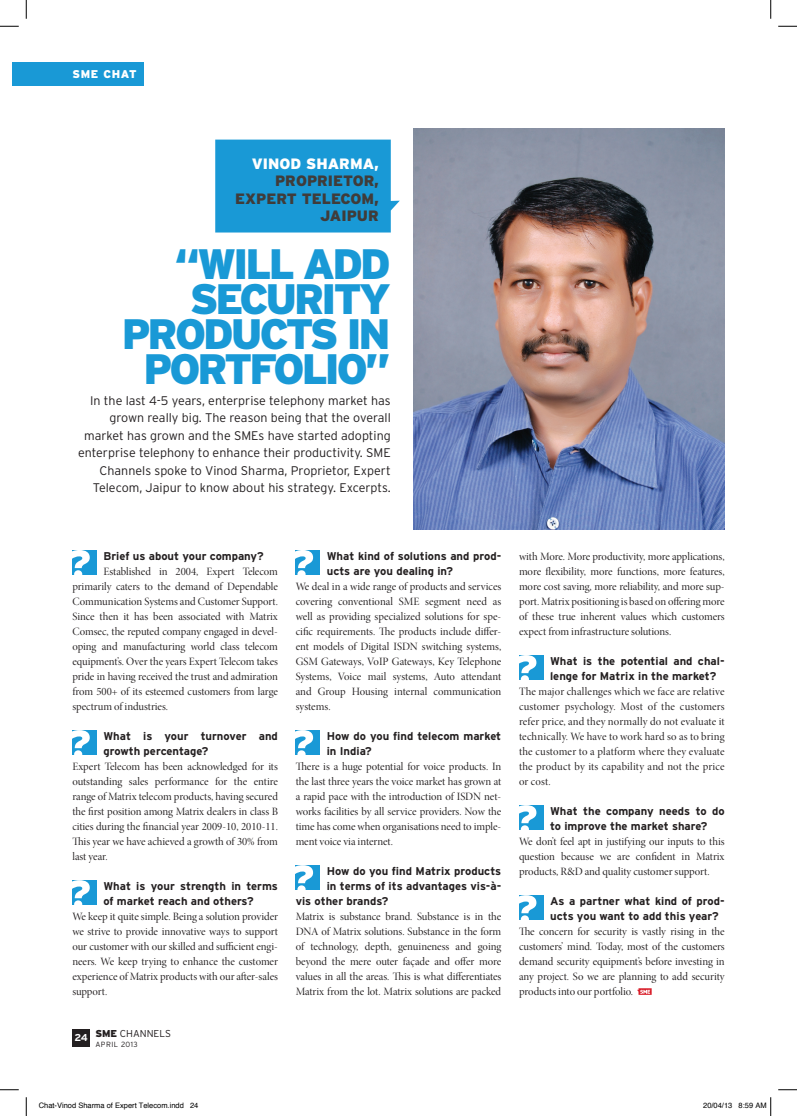
<style>
.page{position:relative;width:797px;height:1116px;background:#fff}
.page>*{position:absolute;margin:0;border:0;box-sizing:border-box;transform-origin:0 0}
.Box_Text{font:900 42.5px/35px "Interstate";letter-spacing:-.07em;color:#1999d6;text-align:right}
.Box_Text-2{font:900 15px/17.5px "Interstate";color:#403c3a;text-align:right}
.Box_Text-3{font:300 12.5px/17.5px "Interstate";color:#231f20;text-align:right}
.Body_Text_-0_Indent{font:11.25px/15px "Minion Pro Disp";color:#231f20;text-align:justify}
.Question{font:700 11.25px/15px "Interstate";color:#231f20}
.Body_Text{font:900 11.25px "Interstate";letter-spacing:.06em;color:#fff}
.Body_Text-2{font:300 10px "Interstate";color:#231f20}
.t1{font:700 10px "Interstate";color:#fff}
.t2{font:7.5px "Helvetica";color:#000}
.t3{font:300 7.5px "Interstate";letter-spacing:.06em;color:#231f20}
.s1{color:#fff}
.s2{font-weight:900}
</style>
<div class="page">
<img style="left:413px;top:128px;width:311px;height:401px">
<div style="left:215px;top:140px;width:185px;height:92px;background:#1999d6"></div>
<div style="left:72px;top:550px;width:24px;height:24px;background:#1999d6"></div>
<svg style="left:72px;top:550px;width:18px;height:24px"></svg>
<div style="left:72px;top:730px;width:24px;height:24px;background:#1999d6"></div>
<svg style="left:72px;top:730px;width:18px;height:24px"></svg>
<div style="left:72px;top:880px;width:24px;height:24px;background:#1999d6"></div>
<svg style="left:72px;top:880px;width:18px;height:24px"></svg>
<div style="left:296px;top:550px;width:24px;height:24px;background:#1999d6"></div>
<svg style="left:296px;top:550px;width:17px;height:24px"></svg>
<div style="left:296px;top:730px;width:24px;height:24px;background:#1999d6"></div>
<svg style="left:296px;top:730px;width:17px;height:24px"></svg>
<div style="left:296px;top:865px;width:24px;height:24px;background:#1999d6"></div>
<svg style="left:296px;top:865px;width:17px;height:24px"></svg>
<div style="left:519px;top:655px;width:24px;height:24px;background:#1999d6"></div>
<svg style="left:519px;top:655px;width:17px;height:24px"></svg>
<div style="left:519px;top:805px;width:24px;height:24px;background:#1999d6"></div>
<svg style="left:519px;top:805px;width:17px;height:24px"></svg>
<div style="left:519px;top:895px;width:24px;height:24px;background:#1999d6"></div>
<svg style="left:519px;top:895px;width:17px;height:24px"></svg>
<svg style="left:637px;top:988px;width:14px;height:6px"></svg>
<div style="left:72px;top:1029px;width:18px;height:18px;background:#231f20"></div>
<div style="left:12px;top:62px;width:132px;height:23px;background:#1999d6"></div>
<svg style="left:0;top:25px;width:19px;height:2px"></svg>
<svg style="left:778px;top:25px;width:19px;height:2px"></svg>
<svg style="left:0;top:1089px;width:19px;height:1px"></svg>
<svg style="left:778px;top:1089px;width:19px;height:1px"></svg>
<svg style="left:25px;top:0;width:2px;height:19px"></svg>
<svg style="left:25px;top:1097px;width:2px;height:18px"></svg>
<svg style="left:770px;top:0;width:1px;height:19px"></svg>
<svg style="left:770px;top:1097px;width:1px;height:18px"></svg>
<p class="Body_Text" style="left:72px;top:68px;width:66px">SME CHAT</p>
<p class="Box_Text-2" style="left:235px;top:154px;width:145px"><span class="s1">VINOD SHARMA,<br></span>PROPRIETOR,<br>EXPERT TELECOM,<br>JAIPUR</p>
<p class="Box_Text" style="left:122px;top:245px;width:270px">“WILL ADD<br>SECURITY<br>PRODUCTS IN<br>PORTFOLIO”</p>
<p class="Box_Text-3" style="left:78px;top:391px;width:314px">In the last 4-5 years, enterprise telephony market has grown really big. The reason being that the overall market has grown and the SMEs have started adopting enterprise telephony to enhance their productivity. SME Channels spoke to Vinod Sharma, Proprietor, Expert Telecom, Jaipur to know about his strategy. Excerpts.</p>
<p class="Question" style="left:103px;top:548px;width:162px">Brief us about your company?</p>
<p class="Body_Text_-0_Indent" style="left:72px;top:564px;width:207px;text-indent:31px">Established in 2004, Expert Telecom primarily caters to the demand of Dependable Communication Systems and Customer Support.<br>Since then it has been associated with Matrix Comsec, the reputed company engaged in devel&shy;oping and manufacturing world class telecom equipment’s. Over the years Expert Telecom takes pride in having received the trust and admiration from 500+ of its esteemed customers from large spectrum of industries.</p>
<p class="Question" style="left:103px;top:728px;width:176px">What is your turnover and growth percentage?</p>
<p class="Body_Text_-0_Indent" style="left:72px;top:759px;width:207px">Expert Telecom has been acknowledged for its outstanding sales performance for the entire range of Matrix telecom products, having secured the first position among Matrix dealers in class B cities during the financial year 2009-10, 2010-11.<br>This year we have achieved a growth of 30% from last year.</p>
<p class="Question" style="left:103px;top:878px;width:176px">What is your strength in terms of market reach and others?</p>
<p class="Body_Text_-0_Indent" style="left:72px;top:909px;width:207px">We keep it quite simple. Being a solution provider we strive to provide innovative ways to support our customer with our skilled and sufficient engi&shy;neers. We keep trying to enhance the customer experience of Matrix products with our after-sales support.</p>
<p class="t1" style="left:75px;top:1032px;width:15px">24</p>
<p class="Body_Text-2" style="left:95px;top:1028px;width:77px"><span class="s2">SME</span> CHANNELS</p>
<p class="t3" style="left:95px;top:1040px;width:44px">APRIL 2013</p>
<p class="Question" style="left:327px;top:548px;width:176px">What kind of solutions and prod&shy;ucts are you dealing in?</p>
<p class="Body_Text_-0_Indent" style="left:296px;top:579px;width:207px">We deal in a wide range of products and services covering conventional SME segment need as well as providing specialized solutions for spe&shy;cific requirements. The products include differ&shy;ent models of Digital ISDN switching systems, GSM Gateways, VoIP Gateways, Key Telephone Systems, Voice mail systems, Auto attendant and Group Housing internal communication systems.</p>
<p class="Question" style="left:327px;top:728px;width:176px">How do you find telecom market in India?</p>
<p class="Body_Text_-0_Indent" style="left:296px;top:759px;width:207px">There is a huge potential for voice products. In the last three years the voice market has grown at a rapid pace with the introduction of ISDN net&shy;works facilities by all service providers. Now the time has come when organisations need to imple&shy;ment voice via internet.</p>
<p class="Question" style="left:327px;top:863px;width:176px">How do you find Matrix products</p>
<p class="Question" style="left:327px;top:878px;width:176px">in terms of its advantages vis-à-</p>
<p class="Question" style="left:296px;top:893px;width:94px">vis other brands?</p>
<p class="Body_Text_-0_Indent" style="left:296px;top:909px;width:207px">Matrix is substance brand. Substance is in the DNA of Matrix solutions. Substance in the form of technology, depth, genuineness and going beyond the mere outer façade and offer more values in all the areas. This is what differentiates Matrix from the lot. Matrix solutions are packed</p>
<p class="Body_Text_-0_Indent" style="left:519px;top:549px;width:207px">with More. More productivity, more applications, more flexibility, more functions, more features, more cost saving, more reliability, and more sup&shy;port. Matrix positioning is based on offering more of these true inherent values which customers expect from infrastructure solutions.</p>
<p class="Question" style="left:550px;top:653px;width:176px">What is the potential and chal&shy;lenge for Matrix in the market?</p>
<p class="Body_Text_-0_Indent" style="left:519px;top:684px;width:207px">The major challenges which we face are relative customer psychology. Most of the customers refer price, and they normally do not evaluate it technically. We have to work hard so as to bring the customer to a platform where they evaluate the product by its capability and not the price or cost.</p>
<p class="Question" style="left:550px;top:803px;width:176px">What the company needs to do to improve the market share?</p>
<p class="Body_Text_-0_Indent" style="left:519px;top:834px;width:207px">We don’t feel apt in justifying our inputs to this question because we are confident in Matrix products, R&amp;D and quality customer support.</p>
<p class="Question" style="left:550px;top:893px;width:176px">As a partner what kind of prod&shy;ucts you want to add this year?</p>
<p class="Body_Text_-0_Indent" style="left:519px;top:924px;width:207px">The concern for security is vastly rising in the customers’ mind. Today, most of the customers demand security equipment’s before investing in any project. So we are planning to add security products into our portfolio.</p>
<p class="t2" style="left:39px;top:1100px;width:161px">Chat-Vinod Sharma of Expert Telecom.indd 24</p>
<p class="t2" style="left:703px;top:1100px;width:65px">20/04/13 8:59 AM</p>
</div>
